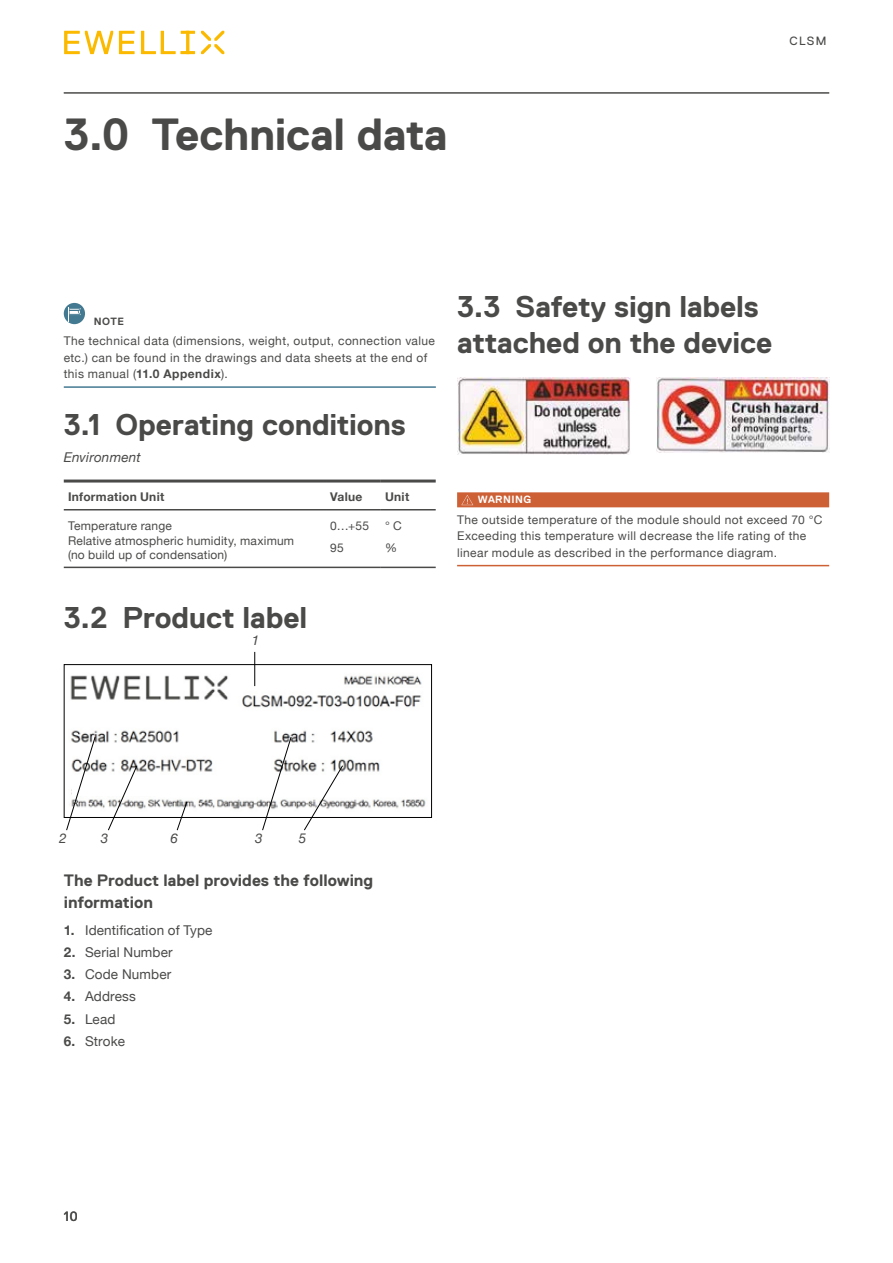
<style>
.page{position:relative;width:893px;height:1263px;background:#fff}
.page>*{position:absolute;margin:0;border:0;box-sizing:border-box;transform-origin:0 0}
.t1{font:700 45px "Replica Std";letter-spacing:-.01em;color:#4a4a49}
.t2{font:700 30px/36px "Replica Std";letter-spacing:-.005em;color:#4a4a49}
.t3{font:700 16.5px/22.5px "Replica Std";color:#4a4a49}
.t4{font:13.5px "Helvetica Neue";letter-spacing:.01em;color:#4a4a49}
.t5{font:italic 13.5px "Helvetica Neue";letter-spacing:.01em;color:#4a4a49}
.t6{font:13.5px "Replica Std";color:#4a4a49}
.t7{font:12px/16.5px "Helvetica Neue";letter-spacing:.035em;color:#4a4a49}
.t8{font:12px/13.5px "Helvetica Neue";letter-spacing:.015em;color:#4a4a49}
.t9{font:700 12px "Helvetica Neue";letter-spacing:.02em;color:#4a4a49}
.t10{font:12px "Replica Std";color:#4a4a49}
.t11{font:700 10.5px "Replica Std";letter-spacing:.045em;color:#fff}
.t12{font:700 10.5px "Replica Std";color:#4a4a49}
.s1{font-weight:700}
</style>
<div class="page">
<svg style="left:64px;top:31px;width:131px;height:23px"></svg>
<svg style="left:201px;top:31px;width:23px;height:23px"></svg>
<hr style="left:64px;top:93px;width:765px;height:1px;background:#4a4a49">
<hr style="left:64px;top:386px;width:372px;height:2px;background:#447a91">
<div style="left:64px;top:303px;width:21px;height:21px;background:#447a91;border-radius:50%"></div>
<svg style="left:68px;top:307px;width:13px;height:15px"></svg>
<hr style="left:64px;top:567px;width:262px;height:1px;background:#4a4a49">
<hr style="left:326px;top:567px;width:55px;height:1px;background:#4a4a49">
<hr style="left:381px;top:567px;width:55px;height:1px;background:#4a4a49">
<hr style="left:64px;top:479px;width:262px;height:3px;background:#4a4a49">
<hr style="left:326px;top:479px;width:55px;height:3px;background:#4a4a49">
<hr style="left:381px;top:479px;width:55px;height:3px;background:#4a4a49">
<hr style="left:64px;top:509px;width:262px;height:1px;background:#4a4a49">
<hr style="left:326px;top:509px;width:55px;height:1px;background:#4a4a49">
<hr style="left:381px;top:509px;width:55px;height:1px;background:#4a4a49">
<img style="left:70px;top:666px;width:356px;height:144px">
<div style="left:64px;top:664px;width:368px;height:154px;border:1px solid #000"></div>
<div style="left:73px;top:778px;width:85px;height:17px;background:#fff"></div>
<hr style="left:254px;top:652px;width:1px;height:34px;background:#000">
<svg style="left:66px;top:736px;width:30px;height:95px"></svg>
<svg style="left:262px;top:736px;width:30px;height:95px"></svg>
<svg style="left:108px;top:765px;width:29px;height:66px"></svg>
<svg style="left:304px;top:765px;width:39px;height:66px"></svg>
<svg style="left:177px;top:801px;width:10px;height:30px"></svg>
<div style="left:457px;top:492px;width:372px;height:15px;background:#cd6035"></div>
<hr style="left:457px;top:565px;width:372px;height:1px;background:#cd6035">
<svg style="left:461px;top:495px;width:12px;height:10px"></svg>
<img style="left:457px;top:377px;width:173px;height:77px">
<img style="left:656px;top:377px;width:173px;height:76px">
<h1 class="t1" style="left:64px;top:109px;width:385px">3.0 Technical data</h1>
<p class="t10" style="left:789px;top:34px;width:39px">CLSM</p>
<p class="t12" style="left:94px;top:315px;width:32px">NOTE</p>
<p class="t7" style="left:64px;top:333px;width:373px">The technical data (dimensions, weight, output, connection value etc.) can be found in the drawings and data sheets at the end of this manual (<span class="s1">11.0 Appendix</span>).</p>
<h2 class="t2" style="left:64px;top:407px;width:344px">3.1 Operating conditions</h2>
<p class="t5" style="left:64px;top:447px;width:78px">Environment</p>
<p class="t9" style="left:68px;top:487px;width:98px">Information Unit</p>
<p class="t9" style="left:330px;top:487px;width:34px">Value</p>
<p class="t9" style="left:385px;top:487px;width:26px">Unit</p>
<p class="t8" style="left:68px;top:519px;width:105px">Temperature range</p>
<p class="t7" style="left:330px;top:518px;width:40px">0…+55</p>
<p class="t7" style="left:385px;top:518px;width:18px">° C</p>
<p class="t8" style="left:68px;top:535px;width:228px">Relative atmospheric humidity, maximum (no build up of condensation)</p>
<p class="t7" style="left:330px;top:540px;width:15px">95</p>
<p class="t7" style="left:385px;top:540px;width:13px">%</p>
<h2 class="t2" style="left:64px;top:600px;width:245px">3.2 Product label</h2>
<p class="t5" style="left:252px;top:631px;width:9px">1</p>
<h2 class="t2" style="left:457px;top:289px;width:317px">3.3 Safety sign labels attached on the device</h2>
<p class="t11" style="left:478px;top:494px;width:55px">WARNING</p>
<p class="t7" style="left:457px;top:512px;width:367px">The outside temperature of the module should not exceed 70 °C<br>Exceeding this temperature will decrease the life rating of the linear module as described in the performance diagram.</p>
<p class="t5" style="left:59px;top:828px;width:9px">2</p>
<p class="t5" style="left:101px;top:828px;width:9px">3</p>
<p class="t5" style="left:170px;top:828px;width:9px">6</p>
<p class="t5" style="left:255px;top:828px;width:9px">3</p>
<p class="t5" style="left:299px;top:828px;width:9px">5</p>
<h3 class="t3" style="left:64px;top:869px;width:311px">The Product label provides the following information</h3>
<p class="t4" style="left:64px;top:920px;width:150px"><span class="s1">1.</span> Identification of Type</p>
<p class="t4" style="left:64px;top:942px;width:111px"><span class="s1">2.</span> Serial Number</p>
<p class="t4" style="left:64px;top:965px;width:109px"><span class="s1">3.</span> Code Number</p>
<p class="t4" style="left:64px;top:987px;width:74px"><span class="s1">4.</span> Address</p>
<p class="t4" style="left:64px;top:1009px;width:53px"><span class="s1">5.</span> Lead</p>
<p class="t4" style="left:64px;top:1031px;width:63px"><span class="s1">6.</span> Stroke</p>
<p class="t6" style="left:64px;top:1209px;width:15px">10</p>
</div>
